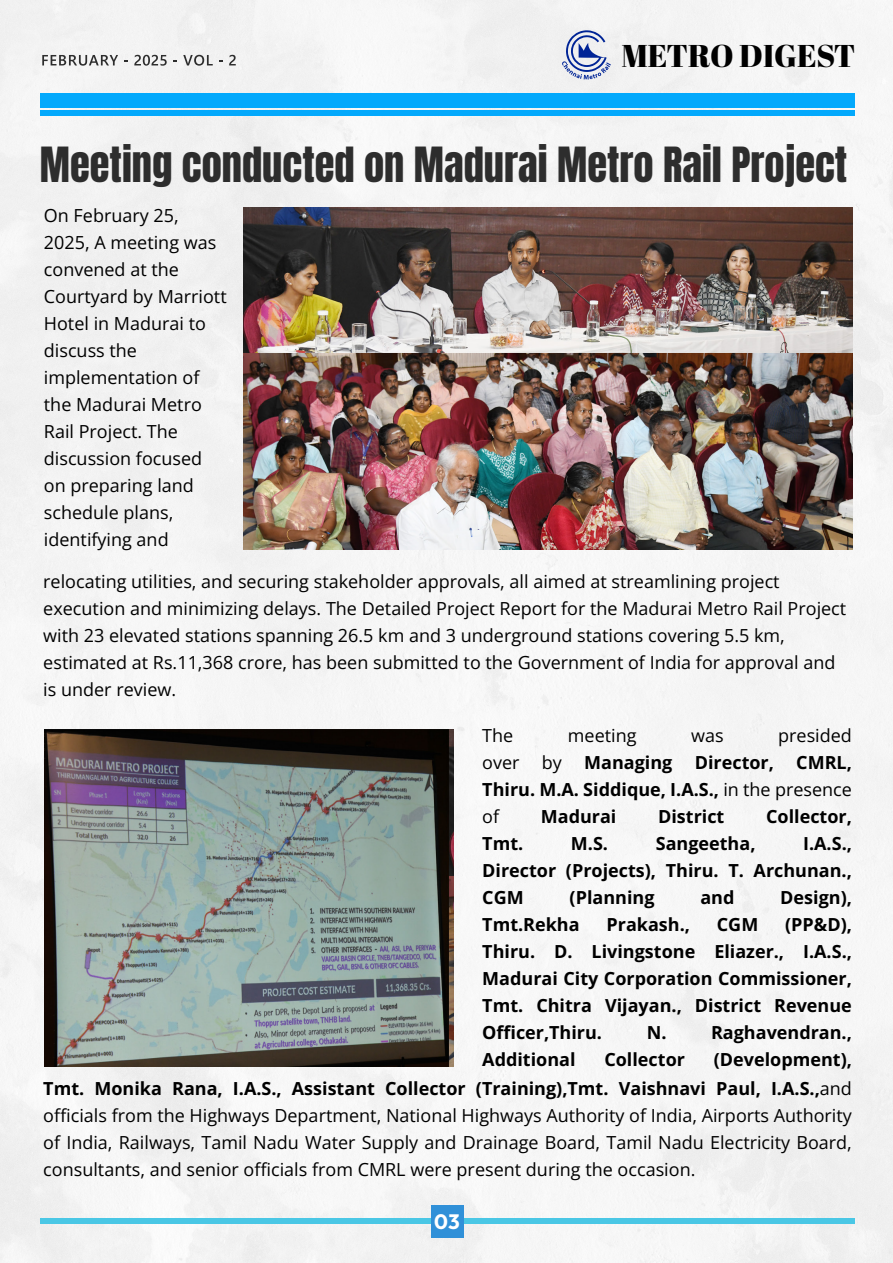
<style>
.page{position:relative;width:893px;height:1263px;background:#f5f5f5}
.page>*{position:absolute;margin:0;border:0;box-sizing:border-box;transform-origin:0 0}
.t1{font:40.5px "Anton";color:#2d2d2d}
.t2{font:31.5px "Abril Fatface";color:#000}
.t3{font:700 20.85px "Outfit";color:#fff}
.t4{font:18px/27px "Open Sans";color:#000}
.t5{font:700 18px/27px "Open Sans";color:#000;text-align:justify}
.s1{font-weight:400}
.s2{font-weight:700}
</style>
<div class="page">
<svg style="left:562px;top:30px;width:49px;height:49px"></svg>
<div style="left:41px;top:93px;width:814px;height:14px;background:#03a9fc"></div>
<div style="left:41px;top:111px;width:814px;height:5px;background:#03a9fc"></div>
<div style="left:40px;top:1218px;width:814px;height:6px;background:#4ac7e5"></div>
<div style="left:431px;top:1205px;width:32px;height:32px;background:#3090d8"></div>
<img style="left:244px;top:207px;width:609px;height:343px">
<img style="left:44px;top:730px;width:410px;height:337px">
<svg style="left:42px;top:55px;width:76px;height:11px"></svg>
<svg style="left:134px;top:55px;width:33px;height:11px"></svg>
<svg style="left:183px;top:55px;width:30px;height:11px"></svg>
<svg style="left:229px;top:55px;width:7px;height:10px"></svg>
<h2 class="t2" style="left:621px;top:33px;width:235px">METRO DIGEST</h2>
<h1 class="t1" style="left:40px;top:144px;width:809px">Meeting conducted on Madurai Metro Rail Project</h1>
<p class="t4" style="left:44px;top:201px;width:184px">On February 25,<br>2025, A meeting was convened at the<br>Courtyard by Marriott<br>Hotel in Madurai to discuss the implementation of the Madurai Metro<br>Rail Project. The discussion focused on preparing land schedule plans, identifying and</p>
<p class="t4" style="left:43px;top:567px;width:804px">relocating utilities, and securing stakeholder approvals, all aimed at streamlining project execution and minimizing delays. The Detailed Project Report for the Madurai Metro Rail Project with 23 elevated stations spanning 26.5 km and 3 underground stations covering 5.5 km, estimated at Rs.11,368 crore, has been submitted to the Government of India for approval and is under review.</p>
<p class="t4" style="left:482px;top:722px;width:33px">The</p>
<p class="t4" style="left:568px;top:722px;width:70px">meeting</p>
<p class="t4" style="left:691px;top:722px;width:34px">was</p>
<p class="t5" style="left:482px;top:722px;width:371px;text-indent:296px"><span class="s1">presided over by</span> Managing Director, CMRL, Thiru. M.A. Siddique, I.A.S., <span class="s1">in the presence of</span></p>
<p class="t5" style="left:541px;top:803px;width:77px">Madurai</p>
<p class="t5" style="left:658px;top:803px;width:68px">District</p>
<p class="t5" style="left:766px;top:803px;width:87px">Collector,</p>
<p class="t5" style="left:482px;top:830px;width:43px">Tmt.</p>
<p class="t5" style="left:571px;top:830px;width:39px">M.S.</p>
<p class="t5" style="left:656px;top:830px;width:101px">Sangeetha,</p>
<p class="t5" style="left:482px;top:830px;width:371px;text-indent:321px">I.A.S., Director (Projects), Thiru. T. Archunan., CGM</p>
<p class="t5" style="left:570px;top:884px;width:86px">(Planning</p>
<p class="t5" style="left:700px;top:884px;width:36px">and</p>
<p class="t5" style="left:780px;top:884px;width:73px">Design),</p>
<p class="t5" style="left:482px;top:911px;width:99px">Tmt.Rekha</p>
<p class="t5" style="left:607px;top:911px;width:85px">Prakash.,</p>
<p class="t5" style="left:717px;top:911px;width:43px">CGM</p>
<p class="t5" style="left:482px;top:911px;width:371px;text-indent:303px">(PP&amp;D), Thiru. D. Livingstone Eliazer., I.A.S., Madurai City Corporation Commissioner, Tmt. Chitra Vijayan., District Revenue Officer,Thiru.</p>
<p class="t5" style="left:647px;top:1019px;width:21px">N.</p>
<p class="t5" style="left:711px;top:1019px;width:142px">Raghavendran.,</p>
<p class="t5" style="left:482px;top:1046px;width:95px">Additional</p>
<p class="t5" style="left:604px;top:1046px;width:82px">Collector</p>
<p class="t5" style="left:714px;top:1046px;width:140px">(Development),</p>
<p class="t4" style="left:43px;top:1075px;width:810px;text-align:justify"><span class="s2">Tmt. Monika Rana, I.A.S., Assistant Collector (Training),Tmt. Vaishnavi Paul, I.A.S.,</span>and officials from the Highways Department, National Highways Authority of India, Airports Authority of India, Railways, Tamil Nadu Water Supply and Drainage Board, Tamil Nadu Electricity Board, consultants, and senior officials from CMRL were present during the occasion.</p>
<p class="t3" style="left:434px;top:1207px;width:27px">03</p>
</div>
